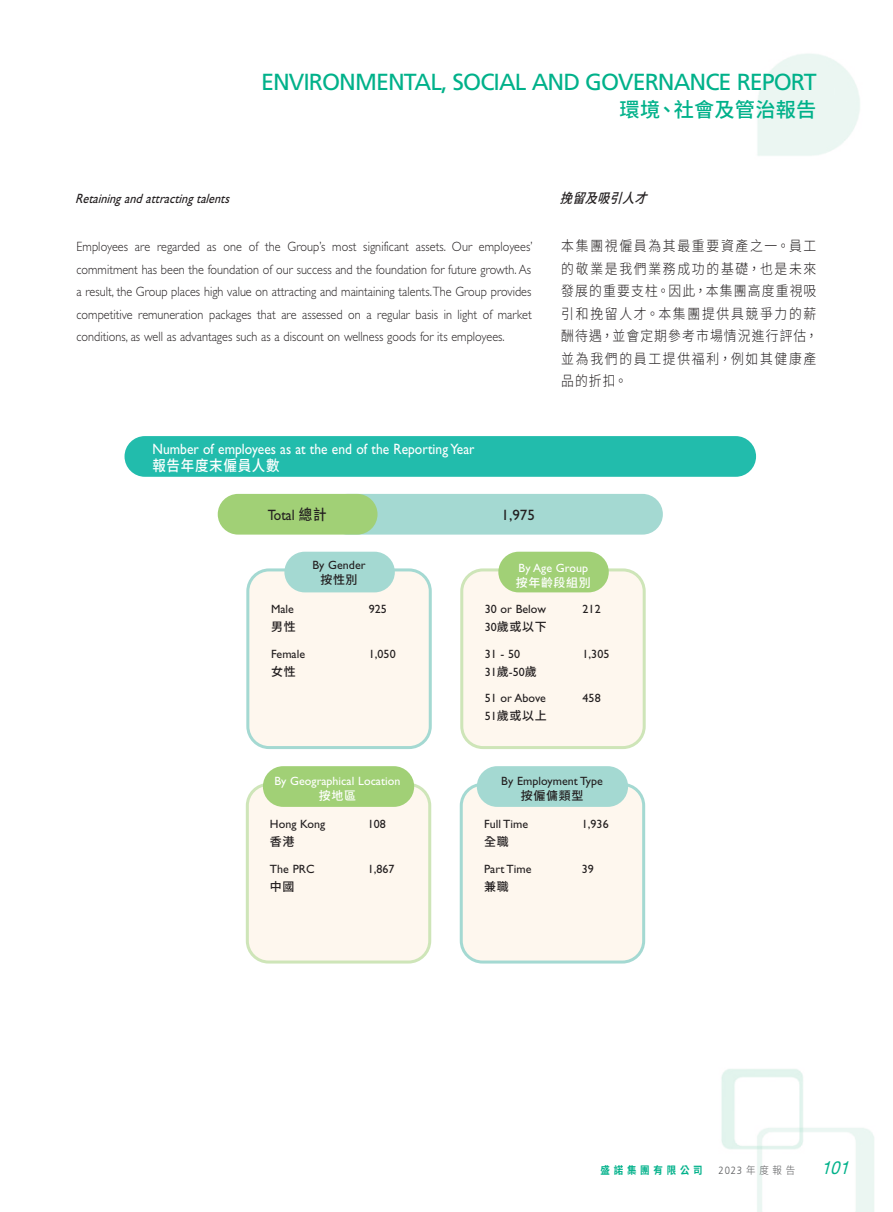
<style>
.page{position:relative;width:893px;height:1212px;background:#fff}
.page>*{position:absolute;margin:0;border:0;box-sizing:border-box;transform-origin:0 0}
.t1{font:23.25px "Frutiger LT Std";letter-spacing:-.04em;color:#00b18a}
.t2{font:500 20.25px "Source Han Sans TC";letter-spacing:.01em;color:#00b18a}
.t3{font:italic 18px "Helvetica Neue LT Std";color:#00b18a;scale:.9 1}
.Body_Text{font:15px "Gill Sans Std";letter-spacing:.005em;color:#fff;scale:.9 1}
.Body_Text-2{font:500 15px "Source Han Sans TC";letter-spacing:.055em;color:#fff;scale:.9 1}
.Body_Text-3{font:15px "Gill Sans Std";letter-spacing:.005em;color:#231f20;scale:.9 1}
.Body_Text-4{font:15px "Gill Sans Std";letter-spacing:.005em;color:#231f20}
.C_Body_Text{font:300 14.25px/22.5px "Source Han Sans TC";letter-spacing:.13em;color:#231f20;text-align:justify;scale:.9 1}
.Body_Text-5{font:300 13.5px/22.5px "Gill Sans Std";letter-spacing:.005em;color:#231f20;text-align:justify;scale:.9 1}
.Heading_3{font:italic 13.5px "Gill Sans Std";color:#231f20;scale:.9 1}
.C_Heading_3{font:italic 500 13.5px "Source Han Sans TC";color:#231f20;scale:.9 1}
.Body_Text-6{font:12px "Gill Sans Std";letter-spacing:.005em;color:#231f20}
.Body_Text-7{font:500 12px "Source Han Sans TC";letter-spacing:.055em;color:#231f20}
.Body_Text-8{font:12px "Gill Sans Std";letter-spacing:.005em;color:#fff}
.Body_Text-9{font:500 12px "Source Han Sans TC";letter-spacing:.055em;color:#fff}
.t4{font:700 10.5px "Source Han Sans TC";letter-spacing:.4em;color:#00b18a;scale:.9 1}
.t5{font:300 10.5px "Frutiger LT Std";color:#57585a;scale:.9 1}
.s1{font-family:"Source Han Sans TC";font-weight:500}
.s2{font-family:"Gill Sans Std";font-weight:400}
.s3{font-family:"Source Han Sans TC"}
</style>
<div class="page">
<img style="left:124px;top:54px;width:750px;height:1158px">
<div style="left:125px;top:436px;width:631px;height:41px;background:#22bcac;border-radius:20px"></div>
<div style="left:327px;top:494px;width:336px;height:41px;background:#a4d9d2;border-radius:20px"></div>
<div style="left:218px;top:494px;width:159px;height:41px;background:#a1d076;border-radius:20px"></div>
<svg style="left:246px;top:568px;width:186px;height:181px"></svg>
<div style="left:284px;top:552px;width:111px;height:40px;background:#a4d9d2;border-radius:20px"></div>
<svg style="left:460px;top:568px;width:186px;height:181px"></svg>
<div style="left:498px;top:552px;width:111px;height:40px;background:#a1d076;border-radius:20px"></div>
<div style="left:460px;top:783px;width:185px;height:180px;background:#fef7ee"></div>
<div style="left:246px;top:783px;width:185px;height:180px;background:#fef7ee"></div>
<div style="left:263px;top:766px;width:151px;height:41px;background:#a1d076;border-radius:20px"></div>
<div style="left:477px;top:766px;width:151px;height:41px;background:#a4d9d2;border-radius:20px"></div>
<h1 class="t1" style="left:261px;top:68px;width:557px">ENVIRONMENTAL, SOCIAL AND GOVERNANCE REPORT</h1>
<h2 class="t2" style="left:620px;top:98px;width:198px">環境、社會及管治報告</h2>
<p class="Heading_3" style="left:75px;top:191px;width:177px">Retaining andattracting talents</p>
<p class="Body_Text-5" style="left:77px;top:236px;width:508px">Employees are regarded as one of the Group’s most significant assets. Our employees’ commitment has been the foundation of our success and the foundation for future growth. As a result, the Group places high value on attracting and maintaining talents. The Group provides competitive remuneration packages that are assessed on a regular basis in light of market conditions, as well as advantages such as a discount on wellness goods for its employees.</p>
<p class="Body_Text" style="left:152px;top:440px;width:359px">Number of employees as at the end of the Reporting Year</p>
<p class="Body_Text-2" style="left:152px;top:457px;width:143px">報告年度末僱員人數</p>
<p class="Body_Text-3" style="left:268px;top:506px;width:67px">Total <span class="s1">總計</span></p>
<p class="Body_Text-4" style="left:501px;top:506px;width:35px">1,975</p>
<p class="C_Heading_3" style="left:560px;top:191px;width:109px">挽留及吸引人才</p>
<p class="C_Body_Text" style="left:561px;top:235px;width:287px">本集團視僱員為其最重要資產之一。員工的敬業是我們業務成功的基礎，也是未來發展的重要支柱。因此，本集團高度重視吸引和挽留人才。本集團提供具競爭力的薪酬待遇，並會定期參考市場情況進行評估，並為我們的員工提供福利，例如其健康產品的折扣。</p>
<p class="Body_Text-6" style="left:312px;top:558px;width:55px">By Gender</p>
<p class="Body_Text-7" style="left:320px;top:572px;width:39px">按性別</p>
<p class="Body_Text-6" style="left:271px;top:602px;width:24px">Male</p>
<p class="Body_Text-6" style="left:369px;top:602px;width:20px">925</p>
<p class="Body_Text-7" style="left:271px;top:620px;width:26px">男性</p>
<p class="Body_Text-6" style="left:271px;top:647px;width:36px">Female</p>
<p class="Body_Text-6" style="left:369px;top:647px;width:28px">1,050</p>
<p class="Body_Text-7" style="left:271px;top:665px;width:26px">女性</p>
<p class="Body_Text-8" style="left:274px;top:774px;width:128px">By Geographical Location</p>
<p class="Body_Text-9" style="left:319px;top:788px;width:39px">按地區</p>
<p class="Body_Text-6" style="left:270px;top:817px;width:57px">Hong Kong</p>
<p class="Body_Text-6" style="left:368px;top:817px;width:20px">108</p>
<p class="Body_Text-7" style="left:270px;top:835px;width:26px">香港</p>
<p class="Body_Text-6" style="left:270px;top:862px;width:46px">The PRC</p>
<p class="Body_Text-6" style="left:368px;top:862px;width:28px">1,867</p>
<p class="Body_Text-7" style="left:270px;top:879px;width:26px">中國</p>
<p class="Body_Text-8" style="left:519px;top:561px;width:71px">By Age Group</p>
<p class="Body_Text-9" style="left:516px;top:576px;width:77px">按年齡段組別</p>
<p class="Body_Text-6" style="left:485px;top:602px;width:63px">30 or Below</p>
<p class="Body_Text-6" style="left:583px;top:602px;width:20px">212</p>
<p class="Body_Text-7" style="left:485px;top:620px;width:63px"><span class="s2">30</span>歲或以下</p>
<p class="Body_Text-6" style="left:485px;top:647px;width:37px">31 - 50</p>
<p class="Body_Text-6" style="left:583px;top:647px;width:28px">1,305</p>
<p class="Body_Text-6" style="left:485px;top:665px;width:54px">31<span class="s1">歲</span>-50<span class="s1">歲</span></p>
<p class="Body_Text-6" style="left:485px;top:691px;width:63px">51 or Above</p>
<p class="Body_Text-6" style="left:583px;top:691px;width:20px">458</p>
<p class="Body_Text-7" style="left:485px;top:709px;width:63px"><span class="s2">51</span>歲或以上</p>
<p class="Body_Text-6" style="left:501px;top:774px;width:103px">By Employment Type</p>
<p class="Body_Text-7" style="left:521px;top:788px;width:64px">按僱傭類型</p>
<p class="Body_Text-6" style="left:484px;top:817px;width:46px">Full Time</p>
<p class="Body_Text-6" style="left:582px;top:817px;width:28px">1,936</p>
<p class="Body_Text-7" style="left:484px;top:835px;width:26px">全職</p>
<p class="Body_Text-6" style="left:484px;top:862px;width:49px">Part Time</p>
<p class="Body_Text-6" style="left:582px;top:862px;width:14px">39</p>
<p class="Body_Text-7" style="left:484px;top:879px;width:26px">兼職</p>
<p class="t4" style="left:600px;top:1164px;width:115px">盛諾集團有限公司</p>
<p class="t5" style="left:719px;top:1164px;width:87px">2023 <span class="s3">年度報告</span></p>
<h3 class="t3" style="left:821px;top:1157px;width:38px">101</h3>
</div>
